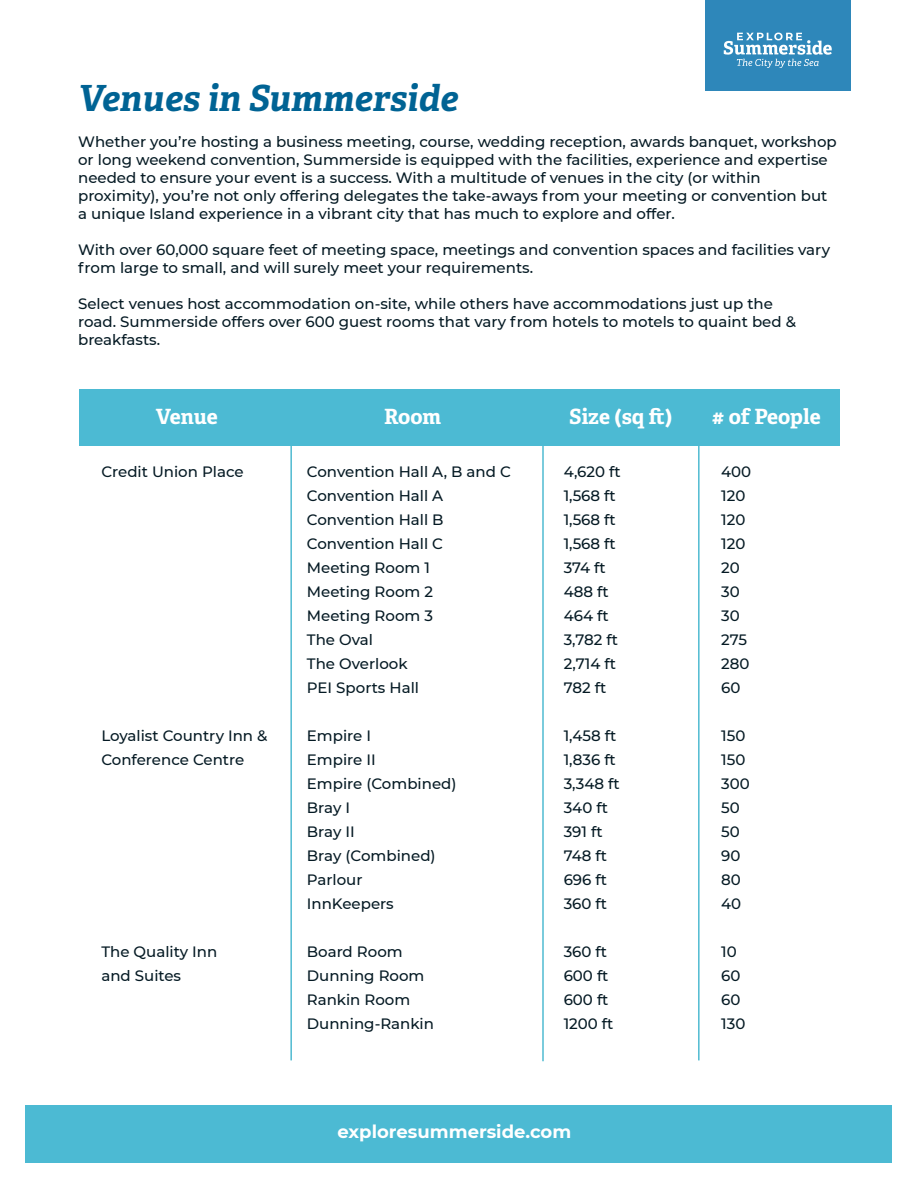
<style>
.page{position:relative;width:918px;height:1188px;background:#fff}
.page>*{position:absolute;margin:0;border:0;box-sizing:border-box;transform-origin:0 0}
.t1{font:italic 700 36px "Adelle";color:#006394}
.t2{font:700 21px "Adelle";letter-spacing:-.005em;color:#fff}
.t3{font:700 18px "Montserrat";color:#fff}
.t4{font:500 15px/24px "Montserrat";color:#051a24}
</style>
<div class="page">
<div style="left:26px;top:1105px;width:866px;height:57px;background:#4cbad3"></div>
<div style="left:705px;top:0;width:145px;height:92px;background:#2e87ba"></div>
<svg style="left:724px;top:33px;width:108px;height:35px"></svg>
<hr style="left:290px;top:442px;width:2px;height:618px;background:#4fbad1">
<hr style="left:542px;top:443px;width:2px;height:618px;background:#4fbad1">
<hr style="left:698px;top:442px;width:2px;height:618px;background:#4fbad1">
<div style="left:79px;top:389px;width:760px;height:56px;background:#4cbad3"></div>
<h1 class="t1" style="left:78px;top:76px;width:382px">Venues in Summerside</h1>
<p class="t4" style="left:78px;top:132px;width:760px;line-height:18px">Whether you’re hosting a business meeting, course, wedding reception, awards banquet, workshop or long weekend convention, Summerside is equipped with the facilities, experience and expertise needed to ensure your event is a success. With a multitude of venues in the city (or within proximity), you’re not only offering delegates the take-aways from your meeting or convention but a unique Island experience in a vibrant city that has much to explore and offer.</p>
<p class="t4" style="left:78px;top:240px;width:753px;line-height:18px">With over 60,000 square feet of meeting space, meetings and convention spaces and facilities vary from large to small, and will surely meet your requirements.</p>
<p class="t4" style="left:78px;top:294px;width:719px;line-height:18px">Select venues host accommodation on-site, while others have accommodations just up the road. Summerside offers over 600 guest rooms that vary from hotels to motels to quaint bed &amp; breakfasts.</p>
<h2 class="t2" style="left:156px;top:403px;width:63px">Venue</h2>
<h2 class="t2" style="left:384px;top:403px;width:59px">Room</h2>
<h2 class="t2" style="left:569px;top:403px;width:105px">Size (sq ft)</h2>
<h2 class="t2" style="left:712px;top:403px;width:111px"># of People</h2>
<p class="t4" style="left:101px;top:459px;width:144px">Credit Union Place</p>
<p class="t4" style="left:101px;top:723px;width:168px">Loyalist Country Inn &amp;<br>Conference Centre</p>
<p class="t4" style="left:101px;top:939px;width:117px">The Quality Inn and Suites</p>
<p class="t4" style="left:307px;top:459px;width:206px">Convention Hall A, B and C<br>Convention Hall A<br>Convention Hall B<br>Convention Hall C<br>Meeting Room 1<br>Meeting Room 2<br>Meeting Room 3<br>The Oval<br>The Overlook<br>PEI Sports Hall</p>
<p class="t4" style="left:307px;top:723px;width:151px">Empire I<br>Empire II<br>Empire (Combined)<br>Bray I<br>Bray II<br>Bray (Combined)<br>Parlour<br>InnKeepers</p>
<p class="t4" style="left:307px;top:939px;width:129px">Board Room<br>Dunning Room<br>Rankin Room<br>Dunning-Rankin</p>
<p class="t4" style="left:564px;top:459px;width:58px">4,620 ft<br>1,568 ft<br>1,568 ft<br>1,568 ft<br>374 ft<br>488 ft<br>464 ft<br>3,782 ft<br>2,714 ft<br>782 ft</p>
<p class="t4" style="left:564px;top:723px;width:58px">1,458 ft<br>1,836 ft<br>3,348 ft<br>340 ft<br>391 ft<br>748 ft<br>696 ft<br>360 ft</p>
<p class="t4" style="left:564px;top:939px;width:51px">360 ft<br>600 ft<br>600 ft<br>1200 ft</p>
<p class="t3" style="left:338px;top:1119px;width:235px">exploresummerside.com</p>
<p class="t4" style="left:721px;top:459px;width:32px">400<br>120<br>120<br>120<br>20<br>30<br>30<br>275<br>280<br>60</p>
<p class="t4" style="left:721px;top:723px;width:30px">150<br>150<br>300<br>50<br>50<br>90<br>80<br>40</p>
<p class="t4" style="left:721px;top:939px;width:26px">10<br>60<br>60<br>130</p>
</div>
